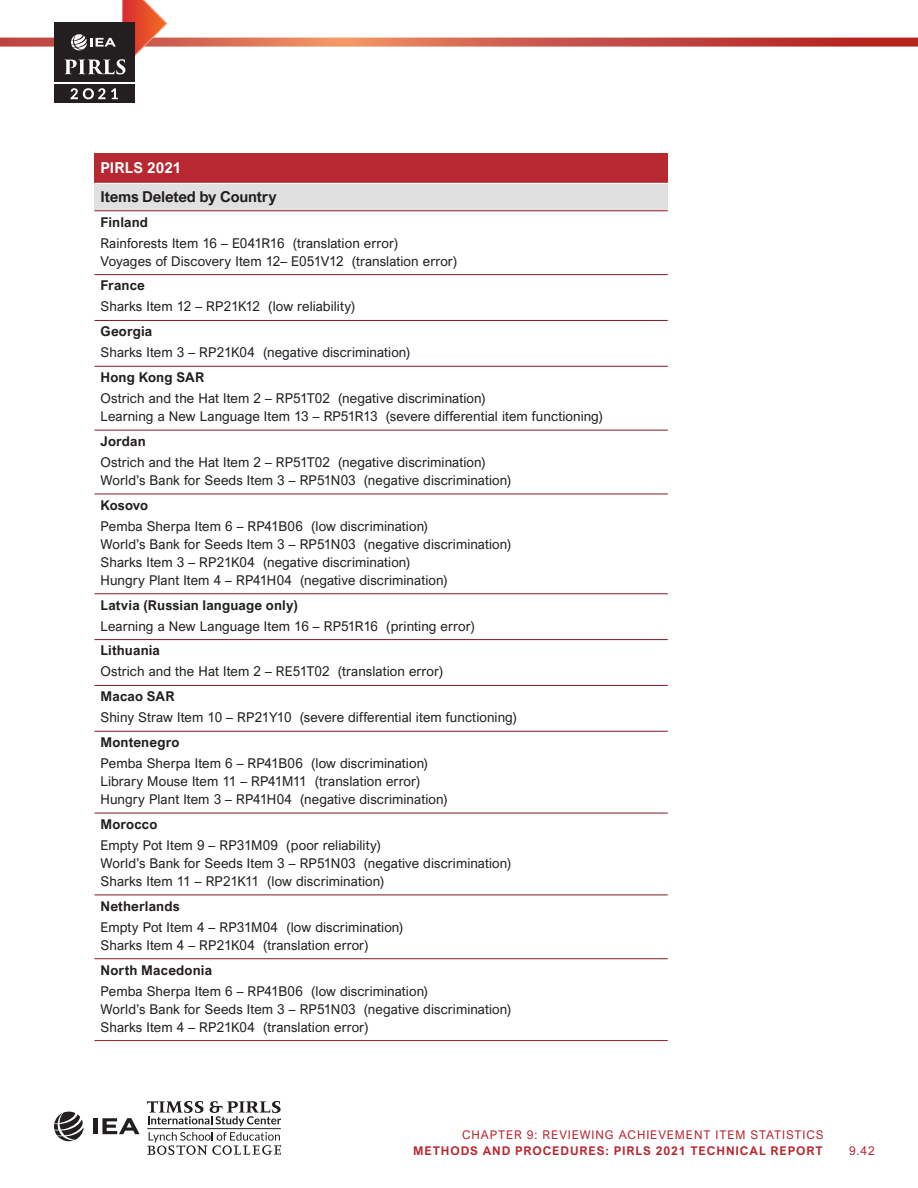
<style>
.page{position:relative;width:918px;height:1188px;background:#fff}
.page>*{position:absolute;margin:0;border:0;box-sizing:border-box;transform-origin:0 0}
.t1{font:700 15px "Arial Nova";letter-spacing:-.015em;color:#231f20}
.t2{font:700 15px "Arial Nova";letter-spacing:.01em;color:#fff}
.t3{font:13.5px/18px "Arial Nova";letter-spacing:.005em;color:#231f20}
.t4{font:700 13.5px "Arial Nova";letter-spacing:.01em;color:#231f20}
.t5{font:12px "Arial Nova";letter-spacing:.075em;color:#b72830}
.t6{font:700 12px "Arial Nova";letter-spacing:.075em;color:#b72830}
</style>
<div class="page">
<svg style="left:54px;top:1111px;width:30px;height:30px"></svg>
<div style="left:93px;top:1118px;width:5px;height:16px;background:#231f20"></div>
<svg style="left:102px;top:1118px;width:38px;height:16px"></svg>
<svg style="left:147px;top:1132px;width:134px;height:23px"></svg>
<svg style="left:147px;top:1101px;width:134px;height:25px"></svg>
<hr style="left:147px;top:1128px;width:134px;height:1px;background:#231f20">
<div style="left:54px;top:84px;width:80px;height:19px;background:#231f20"></div>
<div style="left:54px;top:22px;width:80px;height:60px;background:#231f20"></div>
<svg style="left:0;top:0;width:918px;height:74px"></svg>
<svg style="left:70px;top:88px;width:48px;height:11px"></svg>
<div style="left:94px;top:153px;width:574px;height:30px;background:#b72830"></div>
<div style="left:94px;top:183px;width:574px;height:28px;background:#e0e0e0"></div>
<hr style="left:94px;top:274px;width:574px;height:1px;background:#801724">
<hr style="left:94px;top:320px;width:574px;height:1px;background:#801724">
<hr style="left:94px;top:366px;width:574px;height:1px;background:#801724">
<hr style="left:94px;top:430px;width:574px;height:1px;background:#801724">
<hr style="left:94px;top:494px;width:574px;height:1px;background:#801724">
<hr style="left:94px;top:593px;width:574px;height:1px;background:#801724">
<hr style="left:94px;top:639px;width:574px;height:1px;background:#801724">
<hr style="left:94px;top:685px;width:574px;height:1px;background:#801724">
<hr style="left:94px;top:731px;width:574px;height:1px;background:#801724">
<hr style="left:94px;top:813px;width:574px;height:1px;background:#801724">
<hr style="left:94px;top:895px;width:574px;height:1px;background:#801724">
<hr style="left:94px;top:958px;width:574px;height:1px;background:#801724">
<hr style="left:94px;top:183px;width:574px;height:1px;background:#fff">
<hr style="left:94px;top:1040px;width:574px;height:1px;background:#951b22">
<hr style="left:94px;top:210px;width:574px;height:1px;background:#951b22">
<p class="t2" style="left:100px;top:159px;width:82px">PIRLS 2021</p>
<p class="t1" style="left:100px;top:188px;width:178px">Items Deleted by Country</p>
<p class="t4" style="left:100px;top:214px;width:49px">Finland</p>
<p class="t3" style="left:100px;top:234px;width:358px">Rainforests Item 16 – E041R16 (translation error)<br>Voyages of Discovery Item 12– E051V12 (translation error)</p>
<p class="t4" style="left:100px;top:278px;width:46px">France</p>
<p class="t3" style="left:100px;top:298px;width:256px">Sharks Item 12 – RP21K12 (low reliability)</p>
<p class="t4" style="left:100px;top:324px;width:53px">Georgia</p>
<p class="t3" style="left:100px;top:343px;width:311px">Sharks Item 3 – RP21K04 (negative discrimination)</p>
<p class="t4" style="left:100px;top:369px;width:105px">Hong Kong SAR</p>
<p class="t3" style="left:100px;top:389px;width:504px">Ostrich and the Hat Item 2 – RP51T02 (negative discrimination)<br>Learning a New Language Item 13 – RP51R13 (severe differential item functioning)</p>
<p class="t4" style="left:100px;top:433px;width:47px">Jordan</p>
<p class="t3" style="left:100px;top:453px;width:412px">Ostrich and the Hat Item 2 – RP51T02 (negative discrimination)<br>World’s Bank for Seeds Item 3 – RP51N03 (negative discrimination)</p>
<p class="t4" style="left:100px;top:497px;width:49px">Kosovo</p>
<p class="t3" style="left:100px;top:517px;width:412px">Pemba Sherpa Item 6 – RP41B06 (low discrimination)<br>World’s Bank for Seeds Item 3 – RP51N03 (negative discrimination)<br>Sharks Item 3 – RP21K04 (negative discrimination)<br>Hungry Plant Item 4 – RP41H04 (negative discrimination)</p>
<p class="t4" style="left:100px;top:597px;width:199px">Latvia (Russian language only)</p>
<p class="t3" style="left:100px;top:617px;width:376px">Learning a New Language Item 16 – RP51R16 (printing error)</p>
<p class="t4" style="left:100px;top:643px;width:61px">Lithuania</p>
<p class="t3" style="left:100px;top:663px;width:344px">Ostrich and the Hat Item 2 – RE51T02 (translation error)</p>
<p class="t4" style="left:100px;top:689px;width:76px">Macao SAR</p>
<p class="t3" style="left:100px;top:708px;width:418px">Shiny Straw Item 10 – RP21Y10 (severe differential item functioning)</p>
<p class="t4" style="left:100px;top:734px;width:80px">Montenegro</p>
<p class="t3" style="left:100px;top:754px;width:349px">Pemba Sherpa Item 6 – RP41B06 (low discrimination)<br>Library Mouse Item 11 – RP41M11 (translation error)<br>Hungry Plant Item 3 – RP41H04 (negative discrimination)</p>
<p class="t4" style="left:100px;top:816px;width:59px">Morocco</p>
<p class="t3" style="left:100px;top:836px;width:412px">Empty Pot Item 9 – RP31M09 (poor reliability)<br>World’s Bank for Seeds Item 3 – RP51N03 (negative discrimination)<br>Sharks Item 11 – RP21K11 (low discrimination)</p>
<p class="t4" style="left:100px;top:898px;width:81px">Netherlands</p>
<p class="t3" style="left:100px;top:918px;width:304px">Empty Pot Item 4 – RP31M04 (low discrimination)<br>Sharks Item 4 – RP21K04 (translation error)</p>
<p class="t4" style="left:100px;top:962px;width:113px">North Macedonia</p>
<p class="t3" style="left:100px;top:982px;width:412px">Pemba Sherpa Item 6 – RP41B06 (low discrimination)<br>World’s Bank for Seeds Item 3 – RP51N03 (negative discrimination)<br>Sharks Item 4 – RP21K04 (translation error)</p>
<p class="t5" style="left:462px;top:1127px;width:363px">CHAPTER 9: REVIEWING ACHIEVEMENT ITEM STATISTICS</p>
<p class="t6" style="left:413px;top:1144px;width:411px">METHODS AND PROCEDURES: PIRLS 2021 TECHNICAL REPORT</p>
<p class="t5" style="left:849px;top:1144px;width:27px">9.42</p>
</div>
